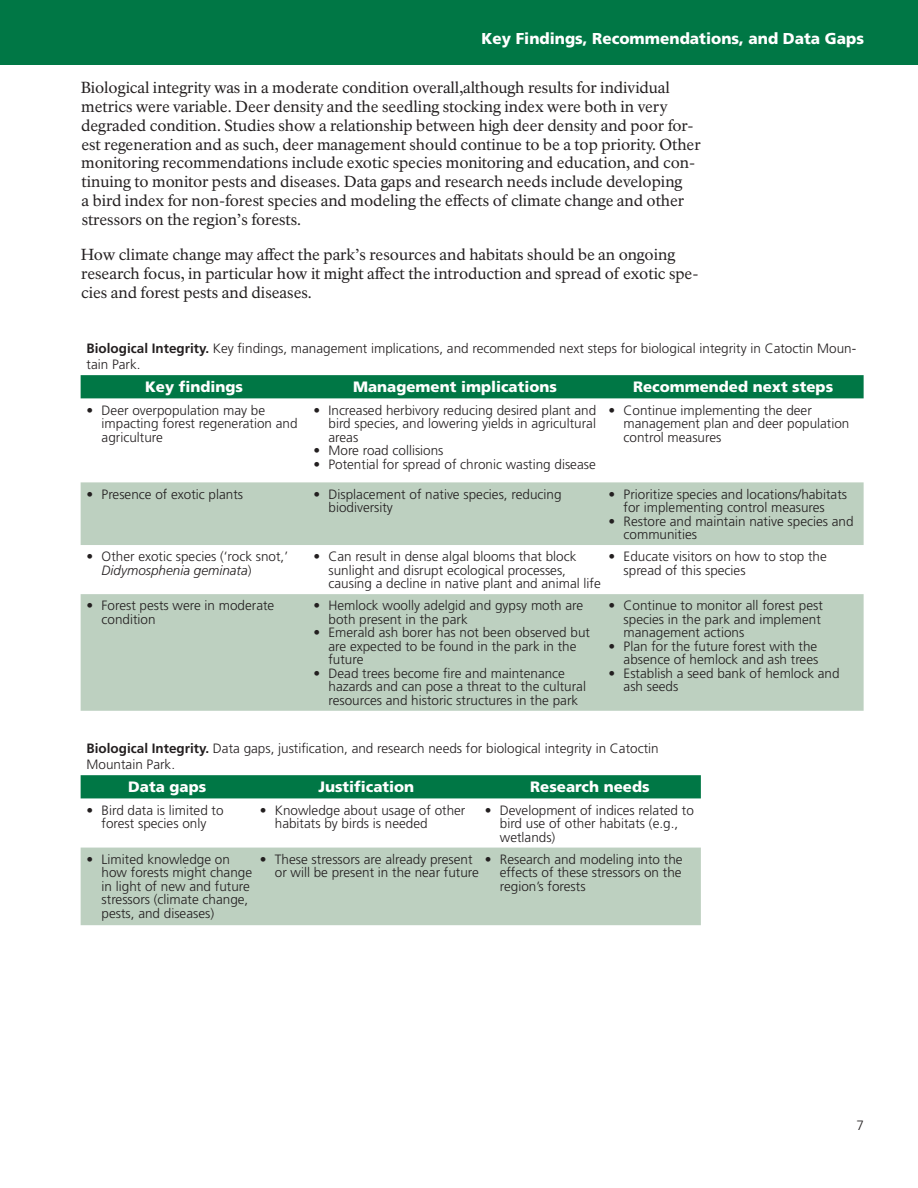
<style>
.page{position:relative;width:918px;height:1188px;background:#fff}
.page>*{position:absolute;margin:0;border:0;box-sizing:border-box;transform-origin:0 0}
.Body_text{font:15.75px/18.9px "NPS Rawlinson OT";letter-spacing:-.005em;color:#231f20}
.Photo_credit{font:900 15.75px "Frutiger LT Std";color:#fff}
.Table_Header{font:900 15px "Frutiger LT Std";color:#fff}
.Table_regular_text{font:300 13.5px/13.5px "Frutiger LT Std";color:#231f20}
.Table_caption{font:300 13.5px/16.2px "Frutiger LT Std";color:#231f20}
.s1{font-weight:700}
.s2{font-style:italic}
</style>
<div class="page">
<div style="left:0;top:0;width:918px;height:65px;background:#007745"></div>
<div style="left:81px;top:775px;width:620px;height:23px;background:#007745"></div>
<div style="left:81px;top:848px;width:620px;height:77px;background:#bdd0c0"></div>
<div style="left:81px;top:375px;width:783px;height:23px;background:#007745"></div>
<svg style="left:81px;top:482px;width:783px;height:229px;fill:#bdd0c0"></svg>
<p class="Photo_credit" style="left:481px;top:29px;width:384px">Key Findings, Recommendations, and Data Gaps</p>
<p class="Body_text" style="left:81px;top:78px;width:622px">Biological integrity was in a moderate condition overall,although results for individual metrics were variable. Deer density and the seedling stocking index were both in very degraded condition. Studies show a relationship between high deer density and poor for&shy;est regeneration and as such, deer management should continue to be a top priority. Other monitoring recommendations include exotic species monitoring and education, and con&shy;tinuing to monitor pests and diseases. Data gaps and research needs include developing<br>a bird index for non-forest species and modeling the effects of climate change and other stressors on the region’s forests.</p>
<p class="Body_text" style="left:81px;top:245px;width:619px">How climate change may affect the park’s resources and habitats should be an ongoing research focus, in particular how it might affect the introduction and spread of exotic spe&shy;cies and forest pests and diseases.</p>
<p class="Table_caption" style="left:87px;top:340px;width:771px"><span class="s1">Biological Integrity.</span> Key findings, management implications, and recommended next steps for biological integrity in Catoctin Moun&shy;tain Park.</p>
<p class="Table_Header" style="left:145px;top:378px;width:99px">Key findings</p>
<p class="Table_Header" style="left:353px;top:378px;width:205px">Management implications</p>
<p class="Table_Header" style="left:633px;top:378px;width:202px">Recommended next steps</p>
<p class="Table_regular_text" style="left:102px;top:403px;width:198px;text-indent:-15px">• Deer overpopulation may be impacting forest regeneration and agriculture</p>
<p class="Table_regular_text" style="left:328px;top:403px;width:269px;text-align:justify;text-indent:-15px">• Increased herbivory reducing desired plant and bird species, and lowering yields in agricultural areas</p>
<p class="Table_regular_text" style="left:314px;top:444px;width:132px">• More road collisions</p>
<p class="Table_regular_text" style="left:314px;top:457px;width:284px">• Potential for spread of chronic wasting disease</p>
<p class="Table_regular_text" style="left:624px;top:403px;width:227px;text-indent:-15px">• Continue implementing the deer management plan and deer population control measures</p>
<p class="Table_regular_text" style="left:87px;top:487px;width:158px">• Presence of exotic plants</p>
<p class="Table_regular_text" style="left:328px;top:487px;width:235px;text-indent:-15px">• Displacement of native species, reducing biodiversity</p>
<p class="Table_regular_text" style="left:609px;top:487px;width:240px;text-align:center">• Prioritize species and locations/habitats for implementing control measures</p>
<p class="Table_regular_text" style="left:624px;top:514px;width:232px;text-indent:-15px">• Restore and maintain native species and communities</p>
<p class="Table_regular_text" style="left:102px;top:550px;width:188px;text-indent:-15px">• Other exotic species (‘rock snot,’<br><span class="s2">Didymosphenia geminata</span>)</p>
<p class="Table_regular_text" style="left:328px;top:550px;width:274px;text-indent:-15px">• Can result in dense algal blooms that block sunlight and disrupt ecological processes, causing a decline in native plant and animal life</p>
<p class="Table_regular_text" style="left:624px;top:550px;width:205px;text-indent:-15px">• Educate visitors on how to stop the spread of this species</p>
<p class="Table_regular_text" style="left:102px;top:599px;width:174px;text-indent:-15px">• Forest pests were in moderate condition</p>
<p class="Table_regular_text" style="left:328px;top:599px;width:256px;text-indent:-15px">• Hemlock woolly adelgid and gypsy moth are both present in the park</p>
<p class="Table_regular_text" style="left:328px;top:626px;width:263px;text-indent:-15px">• Emerald ash borer has not been observed but are expected to be found in the park in the future</p>
<p class="Table_regular_text" style="left:328px;top:667px;width:259px;text-indent:-15px">• Dead trees become fire and maintenance hazards and can pose a threat to the cultural resources and historic structures in the park</p>
<p class="Table_regular_text" style="left:624px;top:599px;width:201px;text-indent:-15px">• Continue to monitor all forest pest species in the park and implement management actions</p>
<p class="Table_regular_text" style="left:609px;top:640px;width:211px;text-align:right">• Plan for the future forest with the absence of hemlock and ash trees</p>
<p class="Table_regular_text" style="left:624px;top:667px;width:218px;text-indent:-15px">• Establish a seed bank of hemlock and ash seeds</p>
<p class="Table_caption" style="left:87px;top:740px;width:574px"><span class="s1">Biological Integrity.</span> Data gaps, justification, and research needs for biological integrity in Catoctin<br>Mountain Park.</p>
<p class="Table_Header" style="left:128px;top:778px;width:79px">Data gaps</p>
<p class="Table_Header" style="left:318px;top:778px;width:97px">Justification</p>
<p class="Table_Header" style="left:530px;top:778px;width:121px">Research needs</p>
<p class="Table_regular_text" style="left:87px;top:803px;width:139px;text-align:center">• Bird data is limited to forest species only</p>
<p class="Table_regular_text" style="left:275px;top:803px;width:192px;text-indent:-15px">• Knowledge about usage of other habitats by birds is needed</p>
<p class="Table_regular_text" style="left:500px;top:803px;width:196px;text-indent:-15px">• Development of indices related to bird use of other habitats (e.g., wetlands)</p>
<p class="Table_regular_text" style="left:102px;top:852px;width:152px;text-indent:-15px">• Limited knowledge on how forests might change in light of new and future stressors (climate change, pests, and diseases)</p>
<p class="Table_regular_text" style="left:275px;top:852px;width:206px;text-indent:-15px">• These stressors are already present or will be present in the near future</p>
<p class="Table_regular_text" style="left:500px;top:852px;width:184px;text-align:justify;text-indent:-15px">• Research and modeling into the effects of these stressors on the region’s forests</p>
<p class="Table_caption" style="left:856px;top:1117px;width:9px">7</p>
</div>
